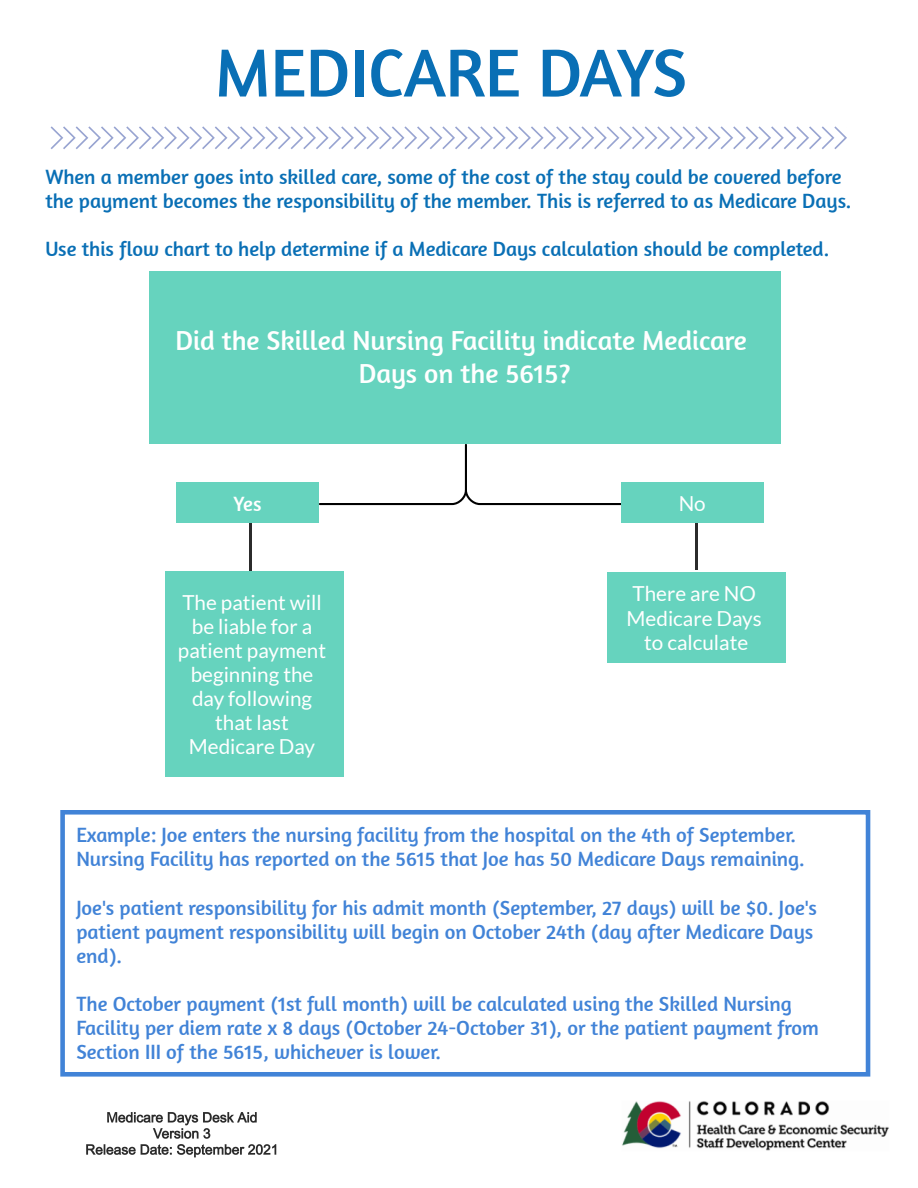
<style>
.page{position:relative;width:918px;height:1188px;background:#fff}
.page>*{position:absolute;margin:0;border:0;box-sizing:border-box;transform-origin:0 0}
.t1{font:69px "Amaranth";color:#096fb5}
.t2{font:27.6px/32.1px "Amaranth";color:#fff;text-align:center}
.t3{font:20.7px/24.2px "Amaranth";color:#4183d7}
.t4{font:20.7px/24.2px "Amaranth";color:#096fb5}
.t5{font:20.7px/24.2px "Lato";color:#fff;text-align:center}
.t6{font:20.7px "Amaranth";color:#fff}
</style>
<div class="page">
<div style="left:60px;top:810px;width:810px;height:267px;border:5px solid #4183d7"></div>
<img style="left:622px;top:1101px;width:267px;height:50px">
<hr style="left:695px;top:521px;width:2px;height:49px;background:#2b2b2b">
<hr style="left:249px;top:533px;width:2px;height:85px;background:#2b2b2b">
<svg style="left:249px;top:523px;width:2px;height:10px"></svg>
<div style="left:176px;top:483px;width:143px;height:40px;background:#66d3be"></div>
<svg style="left:51px;top:126px;width:796px;height:23px"></svg>
<svg style="left:318px;top:443px;width:307px;height:63px"></svg>
<div style="left:621px;top:483px;width:143px;height:40px;background:#66d3be"></div>
<div style="left:165px;top:571px;width:178px;height:206px;background:#66d3be"></div>
<div style="left:607px;top:572px;width:178px;height:91px;background:#66d3be"></div>
<svg style="left:86px;top:1112px;width:190px;height:45px"></svg>
<div style="left:149px;top:271px;width:632px;height:172px;background:#66d3be"></div>
<h1 class="t1" style="left:215px;top:32px;width:474px">MEDICARE DAYS</h1>
<p class="t4" style="left:45px;top:165px;width:808px">When a member goes into skilled care, some of the cost of the stay could be covered before the payment becomes the responsibility of the member. This is referred to as Medicare Days.</p>
<p class="t4" style="left:45px;top:237px;width:785px">Use this flow chart to help determine if a Medicare Days calculation should be completed.</p>
<h2 class="t2" style="left:175px;top:325px;width:573px">Did the Skilled Nursing Facility indicate Medicare<br>Days on the 5615?</h2>
<p class="t6" style="left:233px;top:491px;width:30px">Yes</p>
<p class="t5" style="left:679px;top:491px;width:29px">No</p>
<p class="t5" style="left:178px;top:589px;width:150px">The patient will be liable for a patient payment beginning the day following that last<br>Medicare Day</p>
<p class="t5" style="left:627px;top:581px;width:137px">There are NO<br>Medicare Days to calculate</p>
<p class="t3" style="left:76px;top:823px;width:730px">Example: Joe enters the nursing facility from the hospital on the 4th of September.<br>Nursing Facility has reported on the 5615 that Joe has 50 Medicare Days remaining.</p>
<p class="t3" style="left:76px;top:895px;width:742px">Joe's patient responsibility for his admit month (September, 27 days) will be $0. Joe's patient payment responsibility will begin on October 24th (day after Medicare Days end).</p>
<p class="t3" style="left:76px;top:992px;width:744px">The October payment (1st full month) will be calculated using the Skilled Nursing<br>Facility per diem rate x 8 days (October 24-October 31), or the patient payment from<br>Section III of the 5615, whichever is lower.</p>
</div>
